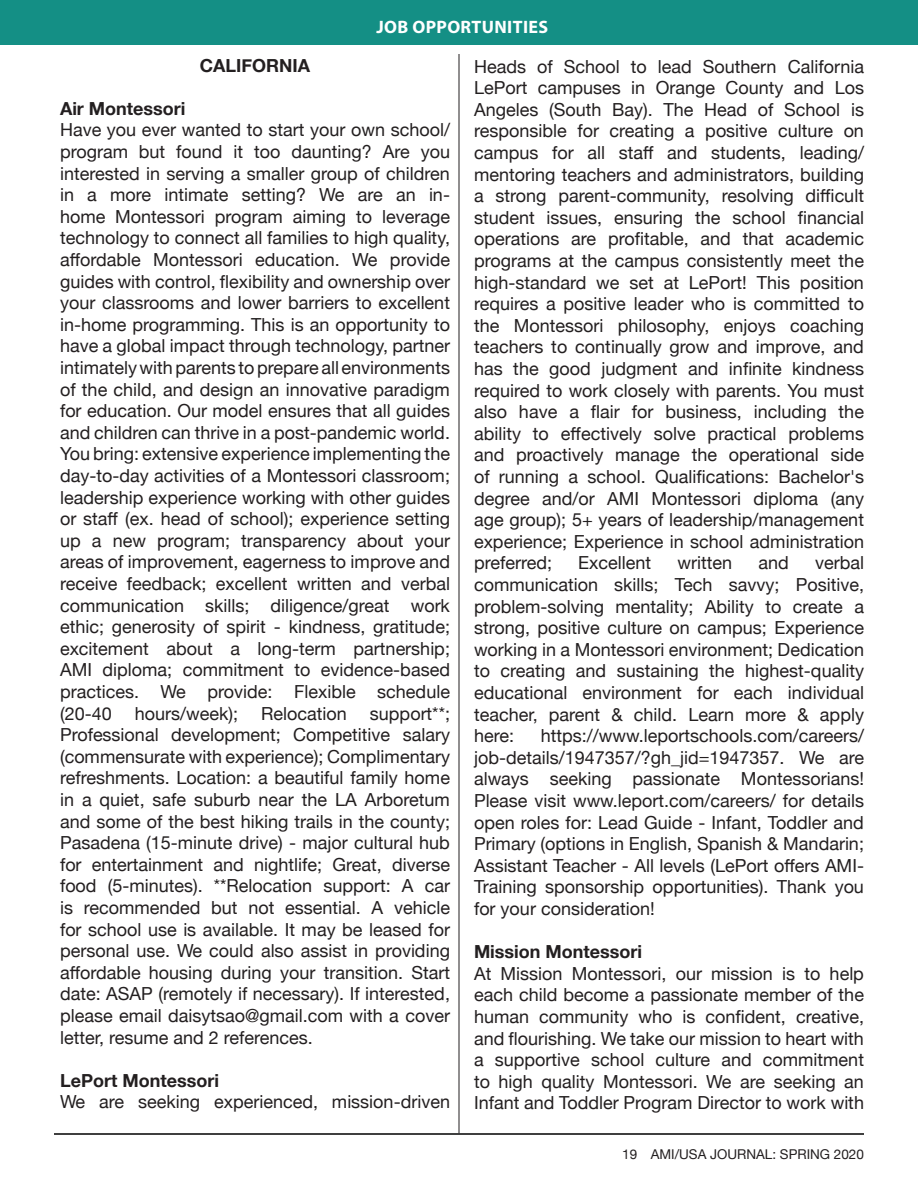
<style>
.page{position:relative;width:918px;height:1188px;background:#fff}
.page>*{position:absolute;margin:0;border:0;box-sizing:border-box;transform-origin:0 0}
.t1{font:18px/21.6px "Helvetica Neue";color:#231f20;text-align:justify}
.t2{font:700 18px "Helvetica Neue";color:#231f20}
.t3{font:700 18px "Myriad Pro";letter-spacing:.02em;color:#fff}
.t4{font:13.5px "Helvetica Neue";color:#231f20}
</style>
<div class="page">
<div style="left:0;top:0;width:918px;height:45px;background:#148f85"></div>
<hr style="left:54px;top:1133px;width:810px;height:2px;background:#000">
<hr style="left:459px;top:54px;width:1px;height:1079px;background:#231f20">
<p class="t3" style="left:377px;top:15px;width:173px">JOB OPPORTUNITIES</p>
<p class="t1" style="left:474px;top:56px;width:392px">Heads of School to lead Southern California LePort campuses in Orange County and Los Angeles (South Bay). The Head of School is responsible for creating a positive culture on campus for all staff and students, leading/ mentoring teachers and administrators, building a strong parent-community, resolving difficult student issues, ensuring the school financial operations are profitable, and that academic programs at the campus consistently meet the high-standard we set at LePort! This position requires a positive leader who is committed to the Montessori philosophy, enjoys coaching teachers to continually grow and improve, and has the good judgment and infinite kindness required to work closely with parents. You must also have a flair for business, including the ability to effectively solve practical problems and proactively manage the operational side of running a school. Qualifications: Bachelor's degree and/or AMI Montessori diploma (any age group); 5+ years of leadership/management experience; Experience in school administration preferred;</p>
<p class="t2" style="left:200px;top:51px;width:112px">CALIFORNIA</p>
<p class="t2" style="left:60px;top:94px;width:127px">Air Montessori</p>
<p class="t1" style="left:60px;top:120px;width:392px">Have you ever wanted to start your own school/ program but found it too daunting? Are you interested in serving a smaller group of children in a more intimate setting? We are an in&shy;home Montessori program aiming to leverage technology to connect all families to high quality, affordable Montessori education. We provide guides with control, flexibility and ownership over your classrooms and lower barriers to excellent in-home programming. This is an opportunity to have a global impact through technology, partner intimately with parents to prepare all environments of the child, and design an innovative paradigm for education. Our model ensures that all guides and children can thrive in a post-pandemic world.<br>You bring: extensive experience implementing the day-to-day activities of a Montessori classroom; leadership experience working with other guides or staff (ex. head of school); experience setting up a new program; transparency about your areas of improvement, eagerness to improve and receive feedback; excellent written and verbal communication skills; diligence/great work ethic; generosity of spirit - kindness, gratitude; excitement about a long-term partnership; AMI diploma; commitment to evidence-based practices. We provide: Flexible schedule (20-40</p>
<p class="t1" style="left:474px;top:553px;width:392px;text-indent:341px">verbal communication skills; Tech savvy; Positive, problem-solving mentality; Ability to create a strong, positive culture on campus; Experience working in a Montessori environment; Dedication to creating and sustaining the highest-quality educational environment for each individual teacher, parent &amp; child. Learn more &amp; apply here:</p>
<p class="t1" style="left:578px;top:553px;width:74px">Excellent</p>
<p class="t1" style="left:678px;top:553px;width:56px">written</p>
<p class="t1" style="left:758px;top:553px;width:32px">and</p>
<p class="t1" style="left:135px;top:703px;width:105px">hours/week);</p>
<p class="t1" style="left:261px;top:703px;width:87px">Relocation</p>
<p class="t1" style="left:60px;top:703px;width:392px;text-indent:310px">support**; Professional development; Competitive salary (commensurate with experience); Complimentary refreshments. Location: a beautiful family home in a quiet, safe suburb near the LA Arboretum and some of the best hiking trails in the county; Pasadena (15-minute drive) - major cultural hub for entertainment and nightlife; Great, diverse food (5-minutes). **Relocation support: A car is recommended but not essential. A vehicle for school use is available. It may be leased for personal use. We could also assist in providing affordable housing during your transition. Start date: ASAP (remotely if necessary). If interested, please email daisytsao@gmail.com with a cover letter, resume and 2 references.</p>
<p class="t2" style="left:60px;top:1066px;width:160px">LePort Montessori</p>
<p class="t1" style="left:60px;top:1092px;width:392px">We are seeking experienced, mission-driven</p>
<p class="t1" style="left:474px;top:726px;width:392px;text-indent:67px">https://www.leportschools.com/careers/ job-details/1947357/?gh_jid=1947357. We are always seeking passionate Montessorians!<br>Please visit www.leport.com/careers/ for details open roles for: Lead Guide - Infant, Toddler and Primary (options in English, Spanish &amp; Mandarin; Assistant Teacher - All levels (LePort offers AMI-Training sponsorship opportunities). Thank you for your consideration!</p>
<p class="t2" style="left:474px;top:938px;width:170px">Mission Montessori</p>
<p class="t1" style="left:474px;top:964px;width:392px">At Mission Montessori, our mission is to help each child become a passionate member of the human community who is confident, creative, and flourishing. We take our mission to heart with a supportive school culture and commitment to high quality Montessori. We are seeking an Infant and Toddler Program Director to work with</p>
<p class="t4" style="left:622px;top:1144px;width:243px">19 AMI/USA JOURNAL: SPRING 2020</p>
</div>
